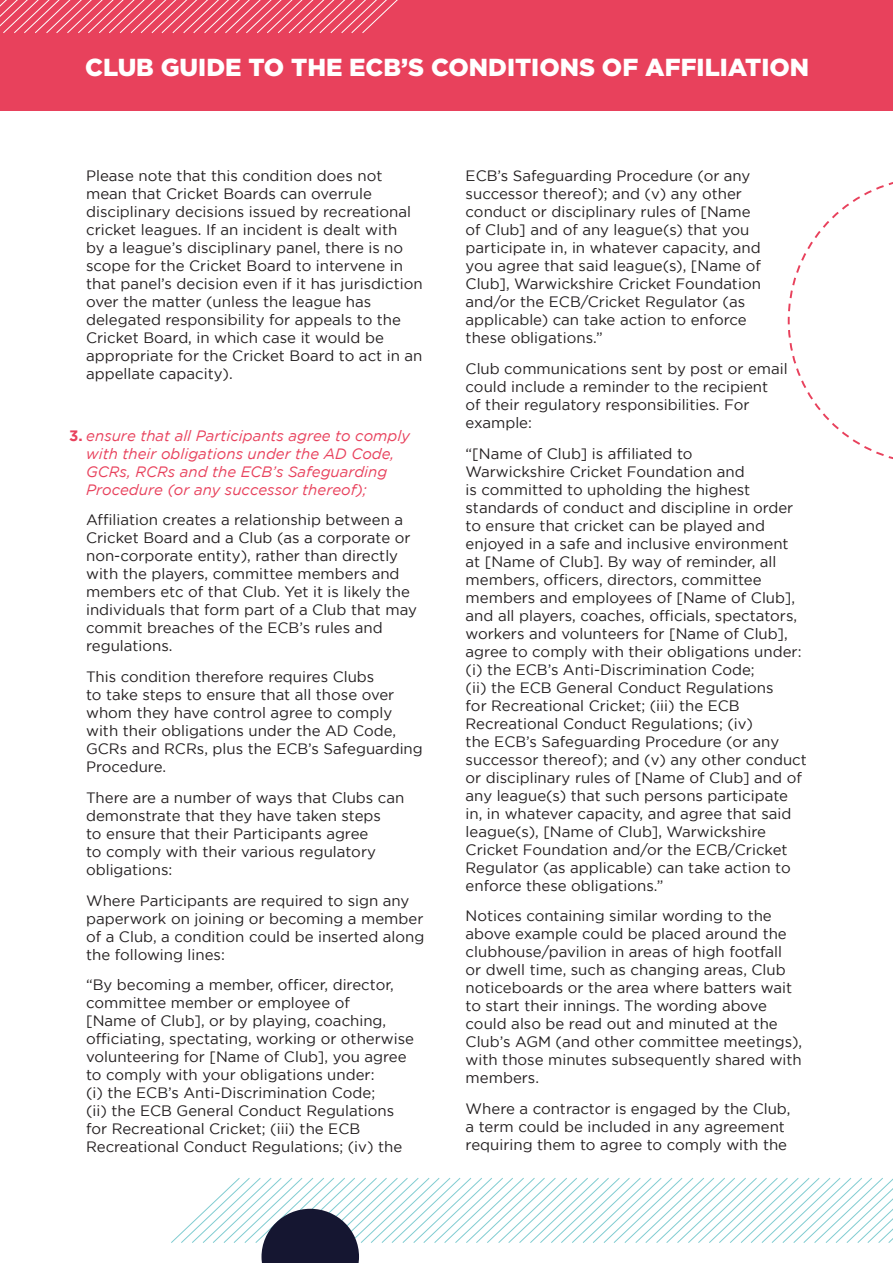
<style>
.page{position:relative;width:893px;height:1263px;background:#fff}
.page>*{position:absolute;margin:0;border:0;box-sizing:border-box;transform-origin:0 0}
.t1{font:900 24.6px "Gotham";color:#fff}
.t2{font:15px/18px "Gotham";color:#231f20}
.t3{font:italic 15px/18px "Gotham";color:#e8415c}
.s1{font-weight:700;font-style:normal}
</style>
<div class="page">
<div style="left:0;top:0;width:893px;height:111px;background:#e8415c"></div>
<svg style="left:0;top:0;width:398px;height:33px"></svg>
<svg style="left:171px;top:1178px;width:722px;height:65px"></svg>
<svg style="left:261px;top:1209px;width:98px;height:54px;background:#3e4157"></svg>
<svg style="left:787px;top:182px;width:106px;height:277px"></svg>
<p class="t1" style="left:85px;top:53px;width:726px">CLUB GUIDE TO THE ECB’S CONDITIONS OF AFFILIATION</p>
<p class="t2" style="left:86px;top:166px;width:338px">Please note that this condition does not mean that Cricket Boards can overrule disciplinary decisions issued by recreational cricket leagues. If an incident is dealt with<br>by a league’s disciplinary panel, there is no scope for the Cricket Board to intervene in that panel’s decision even if it has jurisdiction over the matter (unless the league has delegated responsibility for appeals to the Cricket Board, in which case it would be appropriate for the Cricket Board to act in an appellate capacity).</p>
<p class="t3" style="left:86px;top:426px;width:325px;text-indent:-17px"><span class="s1">3.</span> ensure that all Participants agree to comply with their obligations under the AD Code, GCRs, RCRs and the ECB’s Safeguarding Procedure (or any successor thereof);</p>
<p class="t2" style="left:86px;top:511px;width:332px">Affiliation creates a relationship between a Cricket Board and a Club (as a corporate or non-corporate entity), rather than directly with the players, committee members and members etc of that Club. Yet it is likely the individuals that form part of a Club that may commit breaches of the ECB’s rules and regulations.</p>
<p class="t2" style="left:86px;top:668px;width:338px">This condition therefore requires Clubs<br>to take steps to ensure that all those over whom they have control agree to comply with their obligations under the AD Code, GCRs and RCRs, plus the ECB’s Safeguarding Procedure.</p>
<p class="t2" style="left:86px;top:788px;width:320px">There are a number of ways that Clubs can demonstrate that they have taken steps<br>to ensure that their Participants agree<br>to comply with their various regulatory obligations:</p>
<p class="t2" style="left:86px;top:891px;width:340px">Where Participants are required to sign any paperwork on joining or becoming a member of a Club, a condition could be inserted along the following lines:</p>
<p class="t2" style="left:86px;top:976px;width:329px">“By becoming a member, officer, director, committee member or employee of<br>[Name of Club], or by playing, coaching, officiating, spectating, working or otherwise volunteering for [Name of Club], you agree to comply with your obligations under:<br>(i) the ECB’s Anti-Discrimination Code;<br>(ii) the ECB General Conduct Regulations for Recreational Cricket; (iii) the ECB Recreational Conduct Regulations; (iv) the</p>
<p class="t2" style="left:466px;top:166px;width:297px">ECB’s Safeguarding Procedure (or any successor thereof); and (v) any other conduct or disciplinary rules of [Name of Club] and of any league(s) that you participate in, in whatever capacity, and you agree that said league(s), [Name of Club], Warwickshire Cricket Foundation and/or the ECB/Cricket Regulator (as applicable) can take action to enforce these obligations.”</p>
<p class="t2" style="left:466px;top:359px;width:324px">Club communications sent by post or email could include a reminder to the recipient<br>of their regulatory responsibilities. For example:</p>
<p class="t2" style="left:466px;top:444px;width:343px">“[Name of Club] is affiliated to<br>Warwickshire Cricket Foundation and<br>is committed to upholding the highest standards of conduct and discipline in order to ensure that cricket can be played and enjoyed in a safe and inclusive environment at [Name of Club]. By way of reminder, all members, officers, directors, committee members and employees of [Name of Club], and all players, coaches, officials, spectators, workers and volunteers for [Name of Club], agree to comply with their obligations under: (i) the ECB’s Anti-Discrimination Code;<br>(ii) the ECB General Conduct Regulations<br>for Recreational Cricket; (iii) the ECB Recreational Conduct Regulations; (iv)<br>the ECB’s Safeguarding Procedure (or any successor thereof); and (v) any other conduct or disciplinary rules of [Name of Club] and of any league(s) that such persons participate in, in whatever capacity, and agree that said league(s), [Name of Club], Warwickshire Cricket Foundation and/or the ECB/Cricket Regulator (as applicable) can take action to enforce these obligations.”</p>
<p class="t2" style="left:466px;top:907px;width:338px">Notices containing similar wording to the above example could be placed around the clubhouse/pavilion in areas of high footfall<br>or dwell time, such as changing areas, Club noticeboards or the area where batters wait to start their innings. The wording above could also be read out and minuted at the Club’s AGM (and other committee meetings), with those minutes subsequently shared with members.</p>
<p class="t2" style="left:466px;top:1100px;width:326px">Where a contractor is engaged by the Club, a term could be included in any agreement requiring them to agree to comply with the</p>
</div>
